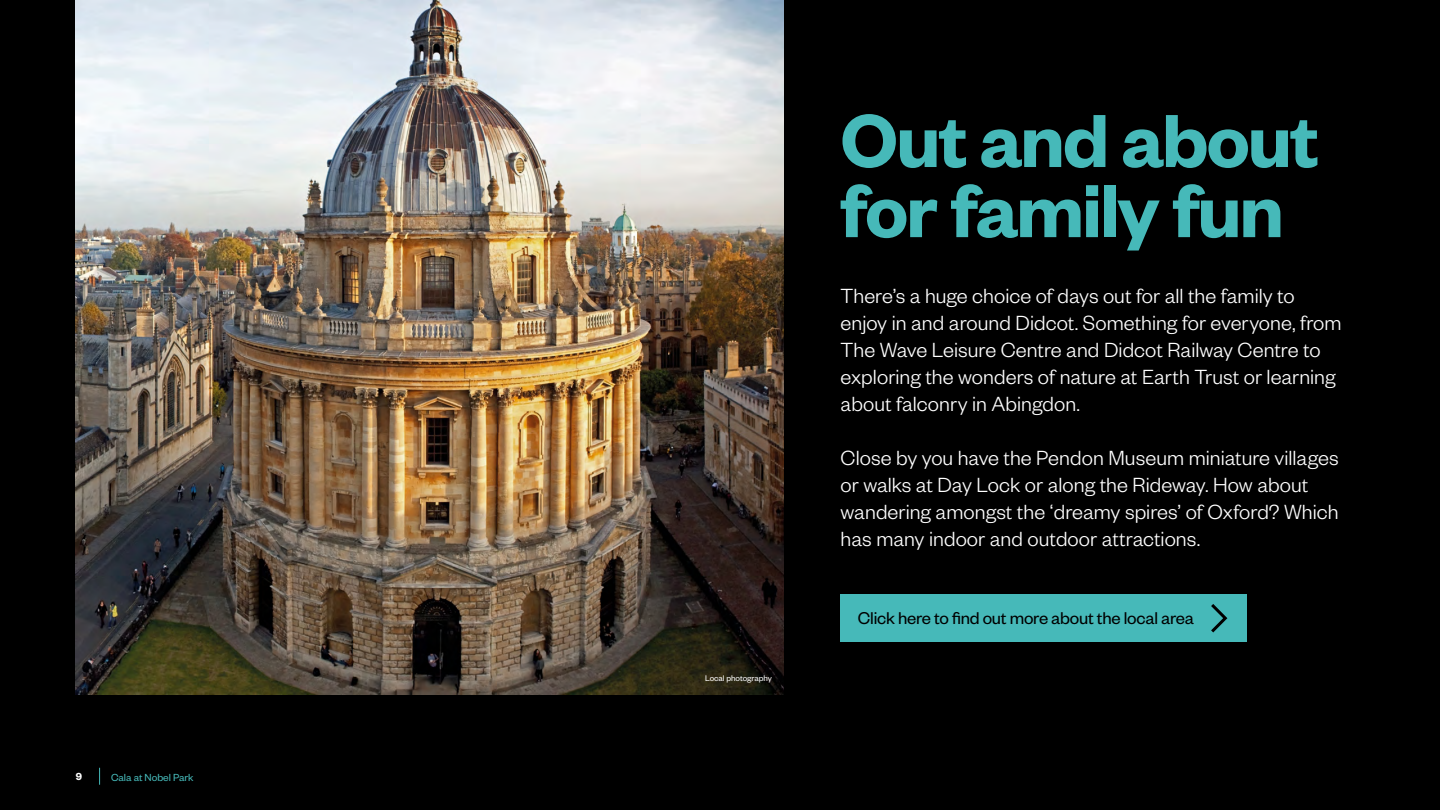
<style>
.page{position:relative;width:1440px;height:810px;background:#000}
.page>*{position:absolute;margin:0;border:0;box-sizing:border-box;transform-origin:0 0}
.t1{font:82.5px/70.1px "Founders Grotesk Sm Bd";letter-spacing:-.02em;color:#46b9b9}
.t2{font:300 22.5px/27px "Founders Grotesk";color:#fff}
.t3{font:18.75px "Founders Grotesk";letter-spacing:-.01em;color:#000}
.t4{font:11.25px "Founders Grotesk";letter-spacing:-.005em;color:#46b9b9}
.t5{font:11.25px "Founders Grotesk Sm Bd";color:#fff}
.t6{font:9px "Founders Grotesk";letter-spacing:-.005em;color:#fff}
</style>
<div class="page">
<img style="left:76px;top:0;width:708px;height:694px">
<div style="left:841px;top:595px;width:406px;height:47px;background:#46b9b9"></div>
<svg style="left:1211px;top:604px;width:17px;height:29px"></svg>
<svg style="left:99px;top:768px;width:1px;height:17px"></svg>
<p class="t5" style="left:76px;top:770px;width:8px">9</p>
<p class="t4" style="left:111px;top:770px;width:84px">Cala at Nobel Park</p>
<p class="t6" style="left:705px;top:672px;width:68px">Local photography</p>
<h1 class="t1" style="left:841px;top:101px;width:480px">Out and about for family fun</h1>
<p class="t2" style="left:841px;top:281px;width:503px">There’s a huge choice of days out for all the family to enjoy in and around Didcot. Something for everyone, from The Wave Leisure Centre and Didcot Railway Centre to exploring the wonders of nature at Earth Trust or learning about falconry in Abingdon.</p>
<p class="t2" style="left:841px;top:443px;width:500px">Close by you have the Pendon Museum miniature villages or walks at Day Lock or along the Rideway. How about wandering amongst the ‘dreamy spires’ of Oxford? Which has many indoor and outdoor attractions.</p>
<p class="t3" style="left:858px;top:607px;width:338px">Click here to find out more about the local area</p>
</div>
